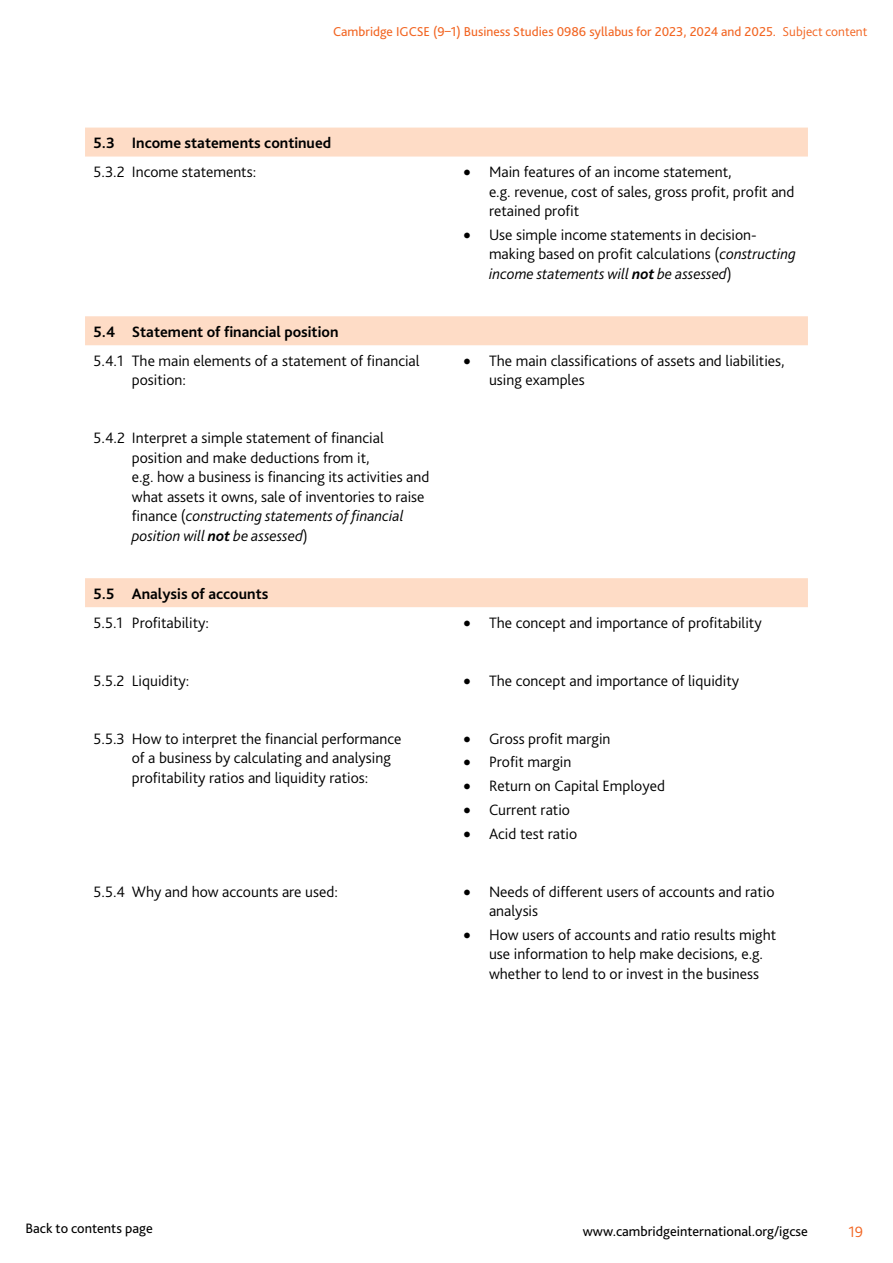
<style>
.page{position:relative;width:893px;height:1263px;background:#fff}
.page>*{position:absolute;margin:0;border:0;box-sizing:border-box;transform-origin:0 0}
.t1{font:300 15.75px/19.5px "Bliss Pro";color:#000}
.t2{font:700 15.75px "Bliss Pro";color:#000}
.t3{font:300 15.75px "Bliss Pro";color:#f26522}
.t4{font:14.25px "Bliss Pro";color:#000}
.t5{font:13.5px "Bliss Pro";color:#f26522}
.s1{font-weight:300}
.s2{font-style:italic}
.s3{font-weight:700;font-style:italic}
</style>
<div class="page">
<svg style="left:85px;top:128px;width:723px;height:479px"></svg>
<p class="t5" style="left:333px;top:23px;width:536px">Cambridge IGCSE (9–1) Business Studies 0986 syllabus for 2023, 2024 and 2025. <span class="s1">Subject content</span></p>
<p class="t2" style="left:94px;top:133px;width:239px">5.3 Income statements continued</p>
<p class="t1" style="left:94px;top:162px;width:164px">5.3.2 Income statements:</p>
<p class="t1" style="left:489px;top:162px;width:307px;text-indent:-26px">• Main features of an income statement,<br>e.g. revenue, cost of sales, gross profit, profit and retained profit</p>
<p class="t1" style="left:489px;top:225px;width:308px;text-indent:-26px">• Use simple income statements in decision&shy;making based on profit calculations (<span class="s2">constructing income statements will</span> <span class="s3">not</span> <span class="s2">be assessed</span>)</p>
<p class="t2" style="left:94px;top:322px;width:246px">5.4 Statement of financial position</p>
<p class="t1" style="left:132px;top:351px;width:289px;text-indent:-38px">5.4.1 The main elements of a statement of financial position:</p>
<p class="t1" style="left:489px;top:351px;width:297px;text-indent:-26px">• The main classifications of assets and liabilities, using examples</p>
<p class="t1" style="left:132px;top:428px;width:299px;text-indent:-38px">5.4.2 Interpret a simple statement of financial position and make deductions from it,<br>e.g. how a business is financing its activities and what assets it owns, sale of inventories to raise finance (<span class="s2">constructing statements of financial position will</span> <span class="s3">not</span> <span class="s2">be assessed</span>)</p>
<p class="t2" style="left:94px;top:584px;width:176px">5.5 Analysis of accounts</p>
<p class="t1" style="left:94px;top:613px;width:117px">5.5.1 Profitability:</p>
<p class="t1" style="left:463px;top:613px;width:300px">• The concept and importance of profitability</p>
<p class="t1" style="left:94px;top:671px;width:97px">5.5.2 Liquidity:</p>
<p class="t1" style="left:463px;top:671px;width:277px">• The concept and importance of liquidity</p>
<p class="t1" style="left:132px;top:728px;width:271px;text-indent:-38px">5.5.3 How to interpret the financial performance of a business by calculating and analysing profitability ratios and liquidity ratios:</p>
<p class="t1" style="left:463px;top:728px;width:149px">• Gross profit margin</p>
<p class="t1" style="left:463px;top:752px;width:109px">• Profit margin</p>
<p class="t1" style="left:463px;top:776px;width:203px">• Return on Capital Employed</p>
<p class="t1" style="left:463px;top:800px;width:108px">• Current ratio</p>
<p class="t1" style="left:463px;top:823px;width:115px">• Acid test ratio</p>
<p class="t1" style="left:94px;top:881px;width:246px">5.5.4 Why and how accounts are used:</p>
<p class="t1" style="left:489px;top:881px;width:287px;text-indent:-26px">• Needs of different users of accounts and ratio analysis</p>
<p class="t1" style="left:489px;top:925px;width:289px;text-indent:-26px">• How users of accounts and ratio results might use information to help make decisions, e.g. whether to lend to or invest in the business</p>
<p class="t4" style="left:26px;top:1219px;width:129px">Back to contents page</p>
<p class="t4" style="left:583px;top:1222px;width:227px">www.cambridgeinternational.org/igcse</p>
<p class="t3" style="left:848px;top:1222px;width:16px">19</p>
</div>
